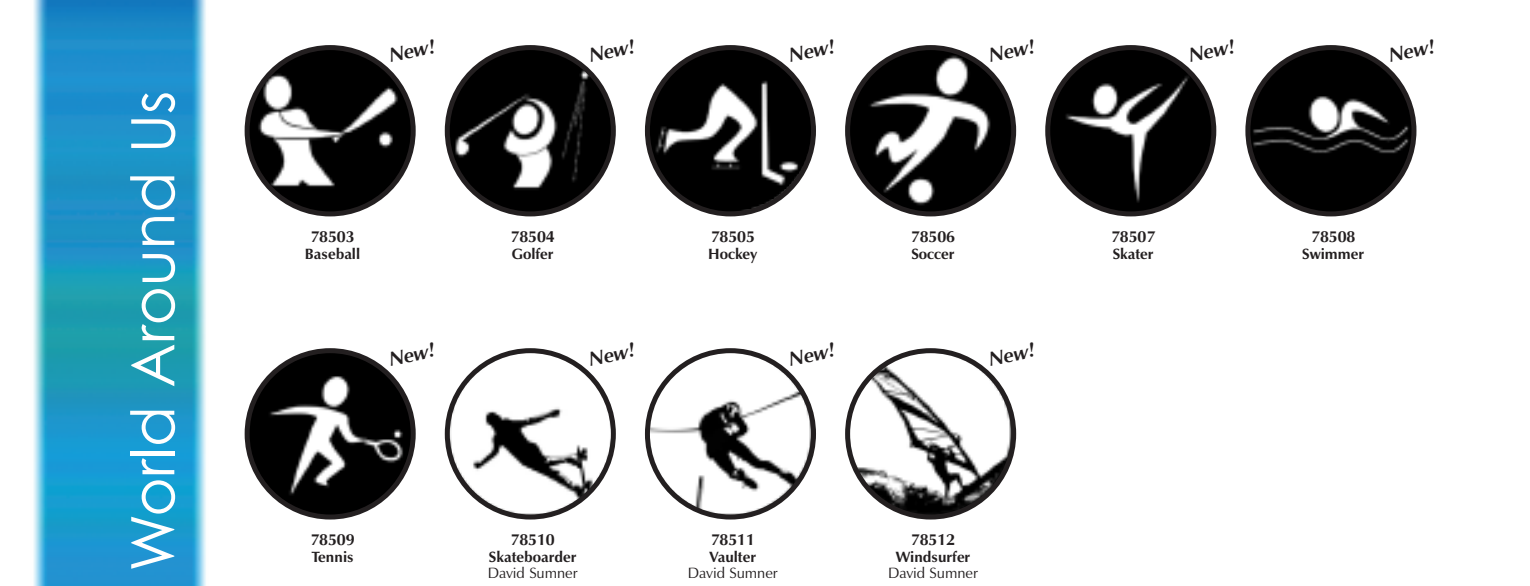
<style>
.page{position:relative;width:1530px;height:586px;background:#fff}
.page>*{position:absolute;margin:0;border:0;box-sizing:border-box;transform-origin:0 0}
.t1{font:60px "Century Gothic";color:#fff}
.t2{font:italic 700 20px "Zapf Humanist 601 BT";color:#231f20}
.t3{font:700 16.25px "Zapf Humanist 601 BT";letter-spacing:-.005em;color:#231f20}
.t4{font:700 15px "Zapf Humanist 601 BT";color:#231f20}
.t5{font:15px "Zapf Humanist 601 BT";letter-spacing:-.005em;color:#231f20}
</style>
<div class="page">
<img style="left:33px;top:0;width:173px;height:585px">
<svg style="left:245px;top:348px;width:171px;height:171px"></svg>
<svg style="left:445px;top:348px;width:171px;height:171px"></svg>
<svg style="left:645px;top:348px;width:171px;height:171px"></svg>
<svg style="left:845px;top:348px;width:171px;height:171px"></svg>
<svg style="left:245px;top:45px;width:171px;height:171px"></svg>
<svg style="left:445px;top:45px;width:171px;height:171px"></svg>
<svg style="left:645px;top:45px;width:171px;height:171px"></svg>
<svg style="left:845px;top:45px;width:171px;height:171px"></svg>
<svg style="left:1045px;top:45px;width:171px;height:171px"></svg>
<svg style="left:1245px;top:45px;width:171px;height:171px"></svg>
<h1 class="t1" style="left:119px;top:571px;width:482px;rotate:-90deg">World Around Us</h1>
<h2 class="t2" style="left:388px;top:48px;width:48px;rotate:-12deg">New!</h2>
<h2 class="t2" style="left:588px;top:48px;width:48px;rotate:-12deg">New!</h2>
<h2 class="t2" style="left:788px;top:48px;width:48px;rotate:-12deg">New!</h2>
<h2 class="t2" style="left:988px;top:48px;width:48px;rotate:-12deg">New!</h2>
<h2 class="t2" style="left:1188px;top:48px;width:48px;rotate:-12deg">New!</h2>
<h2 class="t2" style="left:1388px;top:48px;width:48px;rotate:-12deg">New!</h2>
<p class="t3" style="left:310px;top:229px;width:46px">78503</p>
<p class="t4" style="left:305px;top:247px;width:57px">Baseball</p>
<p class="t3" style="left:511px;top:229px;width:46px">78504</p>
<p class="t4" style="left:512px;top:247px;width:43px">Golfer</p>
<p class="t3" style="left:711px;top:229px;width:46px">78505</p>
<p class="t4" style="left:708px;top:247px;width:51px">Hockey</p>
<p class="t3" style="left:911px;top:229px;width:46px">78506</p>
<p class="t4" style="left:911px;top:247px;width:45px">Soccer</p>
<h2 class="t2" style="left:388px;top:350px;width:48px;rotate:-12deg">New!</h2>
<h2 class="t2" style="left:588px;top:350px;width:48px;rotate:-12deg">New!</h2>
<h2 class="t2" style="left:788px;top:350px;width:48px;rotate:-12deg">New!</h2>
<h2 class="t2" style="left:988px;top:350px;width:48px;rotate:-12deg">New!</h2>
<p class="t3" style="left:310px;top:532px;width:46px">78509</p>
<p class="t4" style="left:311px;top:550px;width:44px">Tennis</p>
<p class="t3" style="left:511px;top:532px;width:46px">78510</p>
<p class="t4" style="left:489px;top:550px;width:89px">Skateboarder</p>
<p class="t5" style="left:488px;top:566px;width:91px">David Sumner</p>
<p class="t3" style="left:711px;top:532px;width:46px">78511</p>
<p class="t4" style="left:710px;top:550px;width:48px">Vaulter</p>
<p class="t5" style="left:688px;top:566px;width:91px">David Sumner</p>
<p class="t3" style="left:911px;top:532px;width:46px">78512</p>
<p class="t4" style="left:896px;top:550px;width:76px">Windsurfer</p>
<p class="t5" style="left:888px;top:566px;width:91px">David Sumner</p>
<p class="t3" style="left:1111px;top:229px;width:46px">78507</p>
<p class="t4" style="left:1113px;top:247px;width:42px">Skater</p>
<p class="t3" style="left:1311px;top:229px;width:46px">78508</p>
<p class="t4" style="left:1302px;top:247px;width:63px">Swimmer</p>
</div>
